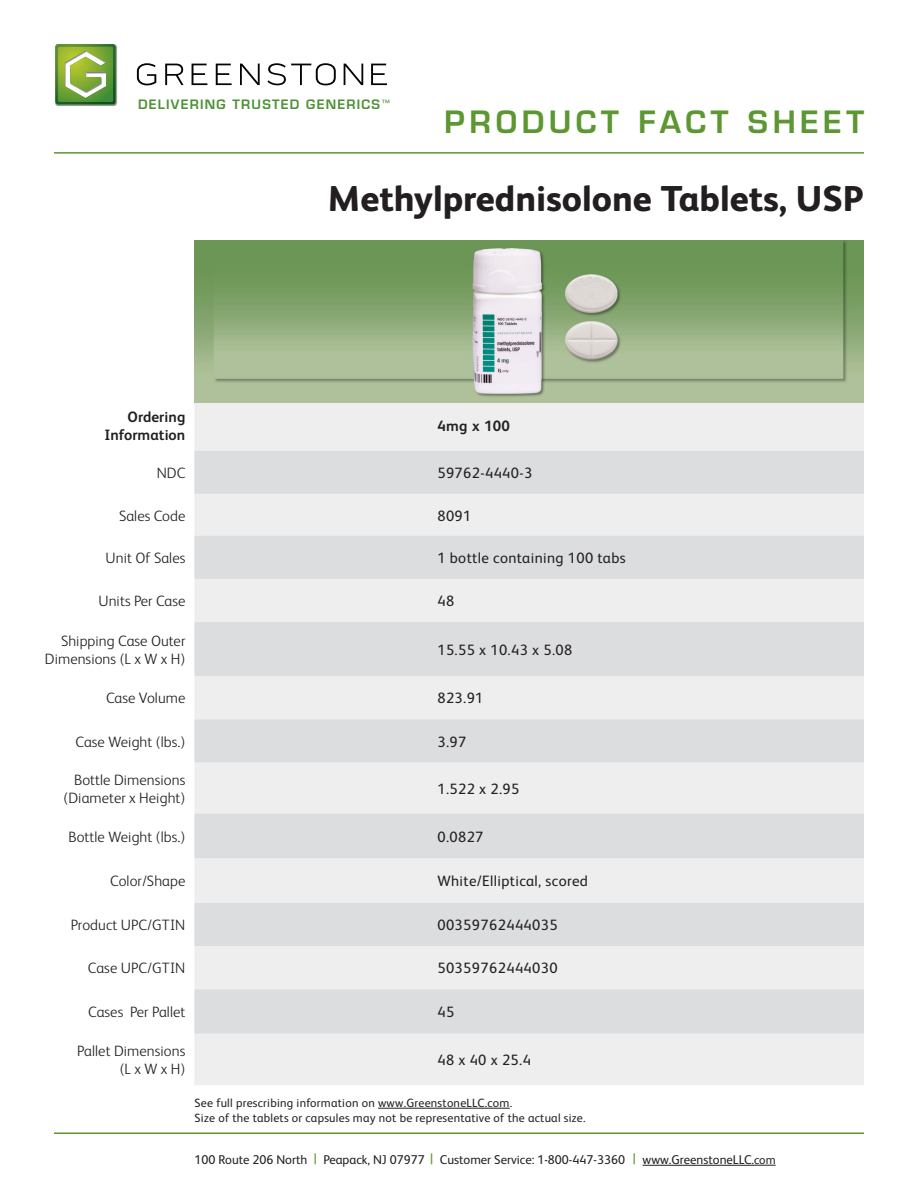
<style>
.page{position:relative;width:918px;height:1188px;background:#fff}
.page>*{position:absolute;margin:0;border:0;box-sizing:border-box;transform-origin:0 0}
.t1{font:800 36px "FS Albert";color:#231f20}
.t2{font:600 30px "Eurostile LT Std";letter-spacing:.15em;color:#5c9731}
.t3{font:300 15px/18px "FS Albert";letter-spacing:.005em;color:#231f20;text-align:right}
.t4{font:15px "FS Albert";letter-spacing:.025em;color:#231f20}
.t5{font:700 15px/18px "FS Albert";letter-spacing:.005em;color:#231f20;text-align:right}
.t6{font:12.75px "FS Albert";color:#231f20}
.t7{font:600 12.6px "Eurostile LT Std";letter-spacing:.095em;color:#4f9236}
.t8{font:12px/15px "FS Albert";letter-spacing:.02em;color:#231f20}
.s1{font-size:15px;color:#5c9731}
.s2{font-size:12px}
</style>
<div class="page">
<hr style="left:643px;top:1165px;width:111px;height:1px;background:#231f20">
<svg style="left:754px;top:1165px;width:22px;height:1px"></svg>
<img style="left:55px;top:45px;width:62px;height:61px">
<img style="left:55px;top:44px;width:61px;height:60px">
<img style="left:58px;top:47px;width:54px;height:53px">
<svg style="left:137px;top:63px;width:19px;height:22px"></svg>
<svg style="left:165px;top:64px;width:19px;height:21px"></svg>
<svg style="left:192px;top:64px;width:15px;height:21px"></svg>
<svg style="left:216px;top:64px;width:16px;height:21px"></svg>
<svg style="left:240px;top:64px;width:20px;height:21px"></svg>
<svg style="left:267px;top:63px;width:69px;height:22px"></svg>
<svg style="left:344px;top:64px;width:19px;height:21px"></svg>
<svg style="left:371px;top:64px;width:16px;height:21px"></svg>
<hr style="left:54px;top:152px;width:810px;height:2px;background:#5c9731">
<hr style="left:54px;top:1132px;width:810px;height:2px;background:#5c9731">
<hr style="left:378px;top:1108px;width:132px;height:1px;background:#231f20">
<div style="left:194px;top:402px;width:670px;height:683px;background:#eeeeef"></div>
<svg style="left:194px;top:451px;width:670px;height:583px;background:#e4e4e6"></svg>
<img style="left:194px;top:240px;width:670px;height:162px">
<p class="t7" style="left:138px;top:96px;width:253px">DELIVERING TRUSTED GENERICS<sup>™</sup></p>
<h2 class="t2" style="left:444px;top:103px;width:421px">PRODUCT FACT SHEET</h2>
<p class="t1" style="left:328px;top:172px;width:538px">Methylprednisolone Tablets, USP</p>
<p class="t5" style="left:104px;top:408px;width:83px">Ordering<br>Information</p>
<p class="t5" style="left:437px;top:417px;width:74px">4mg x 100</p>
<p class="t3" style="left:157px;top:463px;width:30px">NDC</p>
<p class="t4" style="left:437px;top:463px;width:96px">59762-4440-3</p>
<p class="t3" style="left:119px;top:506px;width:68px">Sales Code</p>
<p class="t4" style="left:437px;top:505px;width:36px">8091</p>
<p class="t3" style="left:106px;top:548px;width:81px">Unit Of Sales</p>
<p class="t4" style="left:437px;top:548px;width:190px">1 bottle containing 100 tabs</p>
<p class="t3" style="left:98px;top:591px;width:88px">Units Per Case</p>
<p class="t4" style="left:437px;top:591px;width:18px">48</p>
<p class="t3" style="left:45px;top:631px;width:142px">Shipping Case Outer<br>Dimensions (L x W x H)</p>
<p class="t4" style="left:437px;top:640px;width:136px">15.55 x 10.43 x 5.08</p>
<p class="t3" style="left:106px;top:689px;width:81px">Case Volume</p>
<p class="t4" style="left:437px;top:688px;width:48px">823.91</p>
<p class="t3" style="left:76px;top:732px;width:111px">Case Weight (lbs.)</p>
<p class="t4" style="left:437px;top:732px;width:30px">3.97</p>
<p class="t3" style="left:64px;top:770px;width:123px">Bottle Dimensions (Diameter x Height)</p>
<p class="t4" style="left:437px;top:779px;width:83px">1.522 x 2.95</p>
<p class="t3" style="left:68px;top:827px;width:119px">Bottle Weight (lbs.)</p>
<p class="t4" style="left:437px;top:827px;width:48px">0.0827</p>
<p class="t3" style="left:110px;top:872px;width:77px">Color/Shape</p>
<p class="t4" style="left:437px;top:871px;width:152px">White/Elliptical, scored</p>
<p class="t3" style="left:71px;top:915px;width:116px">Product UPC/GTIN</p>
<p class="t4" style="left:437px;top:915px;width:122px">00359762444035</p>
<p class="t3" style="left:88px;top:959px;width:99px">Case UPC/GTIN</p>
<p class="t4" style="left:437px;top:958px;width:122px">50359762444030</p>
<p class="t3" style="left:88px;top:1002px;width:99px">Cases Per Pallet</p>
<p class="t4" style="left:437px;top:1002px;width:18px">45</p>
<p class="t3" style="left:77px;top:1041px;width:110px">Pallet Dimensions (L x W x H)</p>
<p class="t4" style="left:437px;top:1050px;width:95px">48 x 40 x 25.4</p>
<p class="t8" style="left:195px;top:1095px;width:393px">See full prescribing information on www.GreenstoneLLC.com.<br>Size of the tablets or capsules may not be representative of the actual size.</p>
<p class="t6" style="left:195px;top:1151px;width:583px">100 Route 206 North <span class="s1">|</span> Peapack, NJ 07977 <span class="s1">|</span> Customer Service: 1-800-447-3360 <span class="s1">|</span> www.GreenstoneLLC.<span class="s2">com</span></p>
</div>
